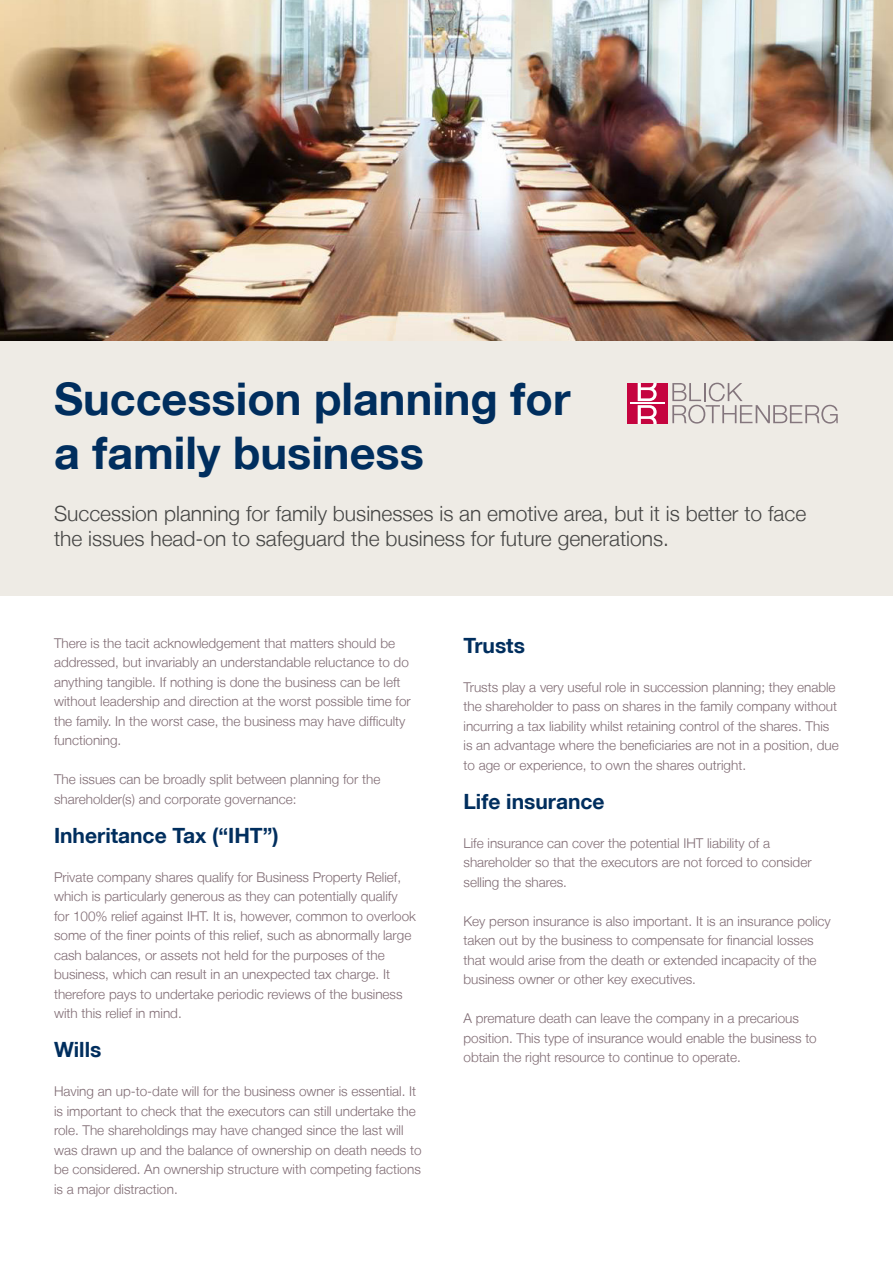
<style>
.page{position:relative;width:893px;height:1263px;background:#fff}
.page>*{position:absolute;margin:0;border:0;box-sizing:border-box;transform-origin:0 0}
.t1{font:700 45px/54px "Helvetica Neue LT";color:#002e5e}
.t2{font:300 21px/25.2px "Helvetica Neue LT";color:#454544}
.t3{font:700 21px "Helvetica Neue LT";color:#002e5e}
.t4{font:300 13.5px/19.5px "Helvetica Neue LT";color:#806c74}
</style>
<div class="page">
<div style="left:0;top:340px;width:893px;height:255px;background:#eeebe5"></div>
<img style="left:0;top:0;width:893px;height:340px">
<div style="left:627px;top:383px;width:40px;height:40px;background:#c5043f"></div>
<hr style="left:630px;top:403px;width:34px;height:1px;background:#fff">
<svg style="left:638px;top:383px;width:19px;height:40px"></svg>
<svg style="left:672px;top:383px;width:166px;height:41px"></svg>
<h1 class="t1" style="left:54px;top:371px;width:518px">Succession planning for a family business</h1>
<h2 class="t2" style="left:54px;top:500px;width:754px">Succession planning for family businesses is an emotive area, but it is better to face the issues head-on to safeguard the business for future generations.</h2>
<p class="t4" style="left:54px;top:633px;width:358px">There is the tacit acknowledgement that matters should be addressed, but invariably an understandable reluctance to do anything tangible. If nothing is done the business can be left without leadership and direction at the worst possible time for the family. In the worst case, the business may have difficulty functioning.</p>
<p class="t4" style="left:54px;top:769px;width:328px">The issues can be broadly split between planning for the shareholder(s) and corporate governance:</p>
<h2 class="t3" style="left:54px;top:822px;width:226px">Inheritance Tax (“IHT”)</h2>
<p class="t4" style="left:54px;top:867px;width:363px">Private company shares qualify for Business Property Relief, which is particularly generous as they can potentially qualify for 100% relief against IHT. It is, however, common to overlook some of the finer points of this relief, such as abnormally large cash balances, or assets not held for the purposes of the business, which can result in an unexpected tax charge. It therefore pays to undertake periodic reviews of the business with this relief in mind.</p>
<h2 class="t3" style="left:54px;top:1036px;width:49px">Wills</h2>
<p class="t4" style="left:54px;top:1081px;width:369px">Having an up-to-date will for the business owner is essential. It is important to check that the executors can still undertake the role. The shareholdings may have changed since the last will was drawn up and the balance of ownership on death needs to be considered. An ownership structure with competing factions is a major distraction.</p>
<h2 class="t3" style="left:463px;top:632px;width:63px">Trusts</h2>
<p class="t4" style="left:463px;top:677px;width:377px">Trusts play a very useful role in succession planning; they enable the shareholder to pass on shares in the family company without incurring a tax liability whilst retaining control of the shares. This is an advantage where the beneficiaries are not in a position, due to age or experience, to own the shares outright.</p>
<h2 class="t3" style="left:463px;top:788px;width:143px">Life insurance</h2>
<p class="t4" style="left:463px;top:833px;width:350px">Life insurance can cover the potential IHT liability of a shareholder so that the executors are not forced to consider selling the shares.</p>
<p class="t4" style="left:463px;top:911px;width:369px">Key person insurance is also important. It is an insurance policy taken out by the business to compensate for financial losses that would arise from the death or extended incapacity of the business owner or other key executives.</p>
<p class="t4" style="left:463px;top:1008px;width:355px">A premature death can leave the company in a precarious position. This type of insurance would enable the business to obtain the right resource to continue to operate.</p>
</div>
